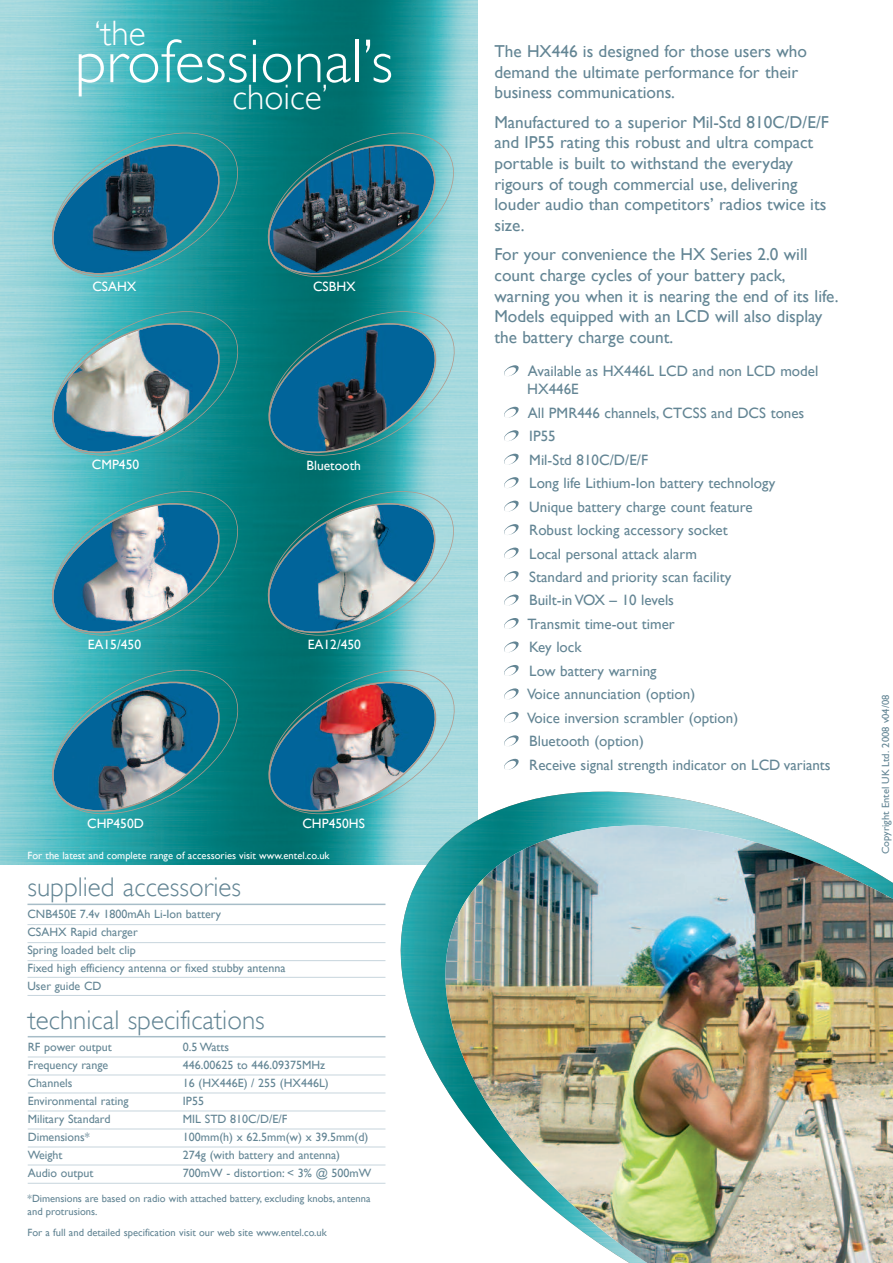
<style>
.page{position:relative;width:893px;height:1263px;background:#fff}
.page>*{position:absolute;margin:0;border:0;box-sizing:border-box;transform-origin:0 0}
.t1{font:300 62.1px "Gill Sans";color:#fff}
.t2{font:300 35.25px "Gill Sans";color:#fff}
.t3{font:300 27px "Gill Sans";color:#638594}
.t4{font:17.25px/20.7px "Gill Sans";color:#638594}
.t5{font:15px/23.4px "Gill Sans";color:#638594}
.t6{font:13.5px "Gill Sans";color:#fff}
.t7{font:12px/18px "Gill Sans";color:#638594}
.t8{font:10.5px/12.6px "Gill Sans";color:#638594}
.t9{font:10.5px "Gill Sans";color:#fff}
.t10{font:10.5px "Gill Sans";color:#638594}
</style>
<div class="page">
<img style="left:0;top:0;width:477px;height:864px">
<svg style="left:356px;top:763px;width:122px;height:421px"></svg>
<img style="left:392px;top:782px;width:289px;height:402px">
<svg style="left:403px;top:799px;width:373px;height:385px"></svg>
<img style="left:445px;top:825px;width:448px;height:438px">
<hr style="left:28px;top:1036px;width:357px;height:1px;background:#a7bdc8">
<hr style="left:28px;top:1057px;width:357px;height:1px;background:#c7d5dd">
<hr style="left:28px;top:1075px;width:357px;height:1px;background:#c7d5dd">
<hr style="left:28px;top:1093px;width:357px;height:1px;background:#c7d5dd">
<hr style="left:28px;top:1111px;width:357px;height:1px;background:#c7d5dd">
<hr style="left:28px;top:1129px;width:357px;height:1px;background:#c7d5dd">
<hr style="left:28px;top:1147px;width:357px;height:1px;background:#c7d5dd">
<hr style="left:28px;top:1165px;width:357px;height:1px;background:#c7d5dd">
<hr style="left:28px;top:1183px;width:357px;height:1px;background:#c7d5dd">
<svg style="left:40px;top:126px;width:209px;height:158px;background:#2e8598"></svg>
<svg style="left:256px;top:126px;width:209px;height:158px;background:#2f7986"></svg>
<svg style="left:41px;top:304px;width:209px;height:159px;background:#539fa9"></svg>
<svg style="left:257px;top:304px;width:209px;height:159px;background:#2f7f91"></svg>
<hr style="left:27px;top:903px;width:358px;height:2px;background:#a7bdc8">
<hr style="left:27px;top:924px;width:358px;height:1px;background:#c7d5dd">
<hr style="left:27px;top:942px;width:358px;height:1px;background:#c7d5dd">
<hr style="left:27px;top:960px;width:358px;height:1px;background:#c7d5dd">
<hr style="left:27px;top:977px;width:358px;height:1px;background:#c7d5dd">
<hr style="left:27px;top:995px;width:358px;height:1px;background:#c7d5dd">
<svg style="left:40px;top:484px;width:209px;height:159px;background:#4899a7"></svg>
<svg style="left:256px;top:484px;width:209px;height:159px;background:#549ba8"></svg>
<svg style="left:41px;top:663px;width:209px;height:158px;background:#378c9a"></svg>
<img style="left:257px;top:663px;width:209px;height:158px">
<svg style="left:504px;top:454px;width:15px;height:11px"></svg>
<svg style="left:504px;top:430px;width:15px;height:11px"></svg>
<svg style="left:504px;top:688px;width:15px;height:11px"></svg>
<svg style="left:504px;top:759px;width:15px;height:11px"></svg>
<svg style="left:504px;top:501px;width:15px;height:11px"></svg>
<svg style="left:504px;top:735px;width:15px;height:11px"></svg>
<svg style="left:504px;top:712px;width:15px;height:11px"></svg>
<svg style="left:504px;top:665px;width:15px;height:11px"></svg>
<svg style="left:504px;top:641px;width:15px;height:11px"></svg>
<svg style="left:504px;top:618px;width:15px;height:11px"></svg>
<svg style="left:504px;top:594px;width:15px;height:11px"></svg>
<svg style="left:504px;top:571px;width:15px;height:11px"></svg>
<svg style="left:504px;top:547px;width:15px;height:12px"></svg>
<svg style="left:504px;top:524px;width:15px;height:11px"></svg>
<svg style="left:504px;top:477px;width:15px;height:11px"></svg>
<svg style="left:504px;top:407px;width:15px;height:11px"></svg>
<svg style="left:504px;top:365px;width:15px;height:11px"></svg>
<h2 class="t2" style="left:94px;top:13px;width:53px">‘the</h2>
<h1 class="t1" style="left:75px;top:26px;width:320px">professional’s</h1>
<h2 class="t2" style="left:232px;top:77px;width:97px">choice’</h2>
<p class="t6" style="left:92px;top:278px;width:46px">CSAHX</p>
<p class="t6" style="left:313px;top:278px;width:44px">CSBHX</p>
<p class="t6" style="left:92px;top:457px;width:49px">CMP450</p>
<p class="t6" style="left:306px;top:457px;width:56px">Bluetooth</p>
<p class="t6" style="left:88px;top:636px;width:55px">EA15/450</p>
<p class="t6" style="left:308px;top:636px;width:55px">EA12/450</p>
<p class="t6" style="left:87px;top:815px;width:58px">CHP450D</p>
<p class="t6" style="left:302px;top:815px;width:64px">CHP450HS</p>
<p class="t9" style="left:28px;top:850px;width:303px">For the latest and complete range of accessories visit www.entel.co.uk</p>
<h3 class="t3" style="left:27px;top:872px;width:215px">supplied accessories</h3>
<p class="t7" style="left:27px;top:905px;width:259px">CNB450E 7.4v 1800mAh Li-Ion battery<br>CSAHX Rapid charger<br>Spring loaded belt clip<br>Fixed high efficiency antenna or fixed stubby antenna<br>User guide CD</p>
<h3 class="t3" style="left:28px;top:1004px;width:239px">technical specifications</h3>
<p class="t7" style="left:28px;top:1037px;width:86px">RF power output</p>
<p class="t7" style="left:183px;top:1037px;width:48px">0.5 Watts</p>
<p class="t7" style="left:28px;top:1055px;width:82px">Frequency range</p>
<p class="t7" style="left:183px;top:1055px;width:144px">446.00625 to 446.09375MHz</p>
<p class="t7" style="left:28px;top:1073px;width:46px">Channels</p>
<p class="t7" style="left:183px;top:1073px;width:147px">16 (HX446E) / 255 (HX446L)</p>
<p class="t7" style="left:28px;top:1091px;width:102px">Environmental rating</p>
<p class="t7" style="left:183px;top:1091px;width:23px">IP55</p>
<p class="t7" style="left:28px;top:1109px;width:84px">Military Standard</p>
<p class="t7" style="left:183px;top:1109px;width:106px">MIL STD 810C/D/E/F</p>
<p class="t7" style="left:28px;top:1127px;width:64px">Dimensions*</p>
<p class="t7" style="left:183px;top:1127px;width:187px">100mm(h) x 62.5mm(w) x 39.5mm(d)</p>
<p class="t7" style="left:28px;top:1145px;width:36px">Weight</p>
<p class="t7" style="left:183px;top:1145px;width:159px">274g (with battery and antenna)</p>
<p class="t7" style="left:28px;top:1163px;width:67px">Audio output</p>
<p class="t7" style="left:183px;top:1163px;width:190px">700mW - distortion: &lt; 3% @ 500mW</p>
<p class="t8" style="left:28px;top:1192px;width:344px">*Dimensions are based on radio with attached battery, excluding knobs, antenna and protrusions.</p>
<p class="t8" style="left:28px;top:1226px;width:301px">For a full and detailed specification visit our web site www.entel.co.uk</p>
<p class="t4" style="left:494px;top:41px;width:314px">The HX446 is designed for those users who demand the ultimate performance for their business communications.</p>
<p class="t4" style="left:494px;top:111px;width:336px">Manufactured to a superior Mil-Std 810C/D/E/F and IP55 rating this robust and ultra compact portable is built to withstand the everyday rigours of tough commercial use, delivering louder audio than competitors’ radios twice its size.</p>
<p class="t4" style="left:494px;top:244px;width:346px">For your convenience the HX Series 2.0 will count charge cycles of your battery pack, warning you when it is nearing the end of its life.<br>Models equipped with an LCD will also display the battery charge count.</p>
<p class="t5" style="left:527px;top:362px;width:293px;line-height:18px">Available as HX446L LCD and non LCD model<br>HX446E</p>
<p class="t5" style="left:527px;top:401px;width:305px">All PMR446 channels, CTCSS and DCS tones<br>IP55<br>Mil-Std 810C/D/E/F<br>Long life Lithium-Ion battery technology<br>Unique battery charge count feature<br>Robust locking accessory socket<br>Local personal attack alarm<br>Standard and priority scan facility<br>Built-in VOX – 10 levels<br>Transmit time-out timer<br>Key lock<br>Low battery warning<br>Voice annunciation (option)<br>Voice inversion scrambler (option)<br>Bluetooth (option)<br>Receive signal strength indicator on LCD variants</p>
<p class="t10" style="left:879px;top:854px;width:161px;rotate:-90deg">Copyright Entel UK Ltd. 2008 v04/08</p>
</div>
